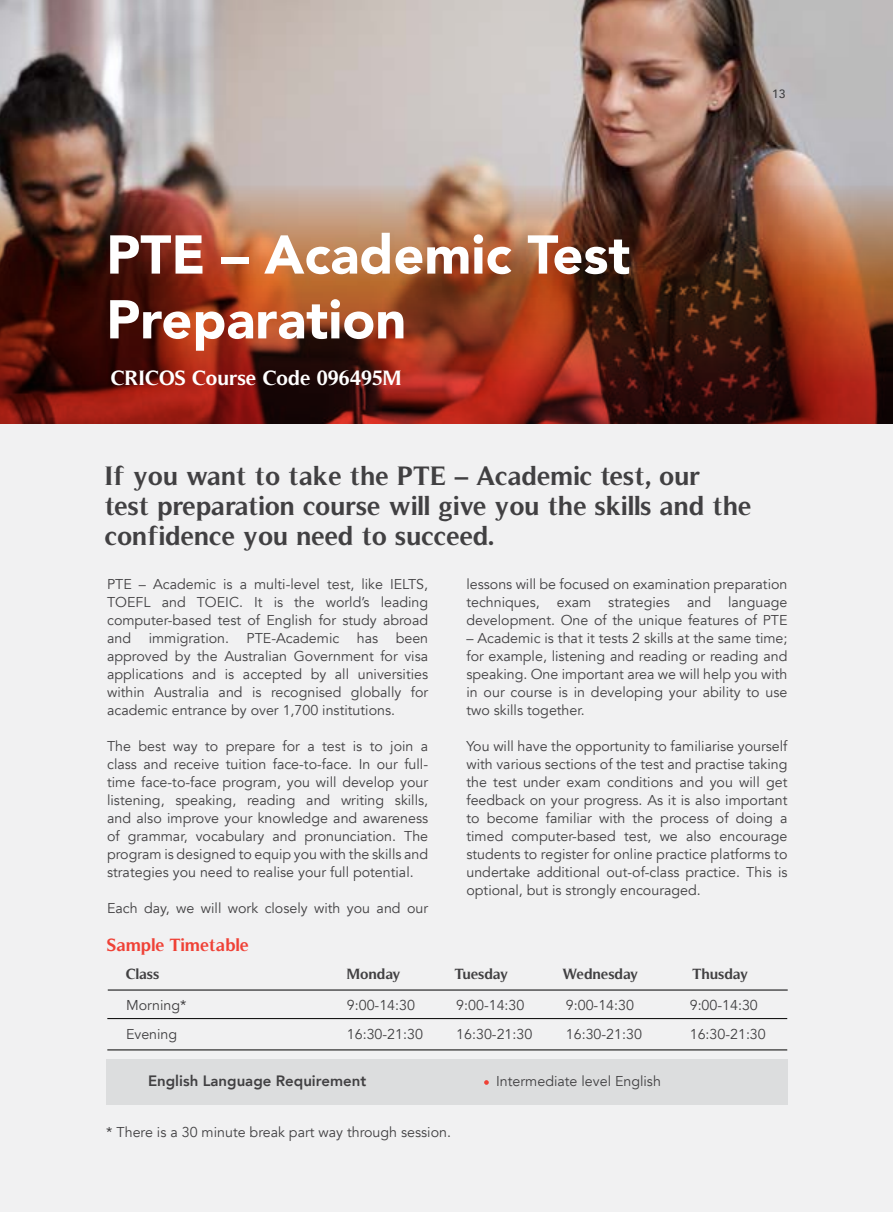
<style>
.page{position:relative;width:893px;height:1212px;background:#f1f1f2}
.page>*{position:absolute;margin:0;border:0;box-sizing:border-box;transform-origin:0 0}
.t1{font:900 54px/64.8px "Avenir";color:#fff}
.t2{font:700 27px/30px "Timeless";color:#414042}
.t3{font:700 21px "Timeless";color:#fff}
.t4{font:700 18px "Timeless";color:#ef4136}
.t5{font:700 15px "Timeless";color:#414042}
.t6{font:800 15px "Avenir";color:#414042}
.t7{font:14.25px/18px "Avenir";color:#414042;text-align:justify}
.t8{font:500 12px "Avenir";color:#414042}
</style>
<div class="page">
<img style="left:0;top:0;width:893px;height:132px">
<img style="left:0;top:132px;width:893px;height:291px">
<hr style="left:108px;top:990px;width:680px;height:1px;background:#000">
<hr style="left:107px;top:1018px;width:680px;height:1px;background:#000">
<hr style="left:107px;top:1049px;width:680px;height:1px;background:#000">
<div style="left:106px;top:1059px;width:681px;height:45px;background:#dcddde"></div>
<svg style="left:484px;top:1080px;width:5px;height:5px"></svg>
<p class="t8" style="left:772px;top:83px;width:15px">13</p>
<p class="t8" style="left:781px;top:90px;width:15px">13</p>
<h1 class="t1" style="left:106px;top:221px;width:526px">PTE – Academic Test<br>Preparation</h1>
<h3 class="t3" style="left:111px;top:365px;width:292px">CRICOS Course Code 096495M</h3>
<h2 class="t2" style="left:105px;top:460px;width:648px">If you want to take the PTE – Academic test, our test preparation course will give you the skills and the confidence you need to succeed.</h2>
<p class="t7" style="left:107px;top:576px;width:323px">PTE – Academic is a multi-level test, like IELTS, TOEFL and TOEIC. It is the world’s leading computer-based test of English for study abroad and immigration. PTE-Academic has been approved by the Australian Government for visa applications and is accepted by all universities within Australia and is recognised globally for academic entrance by over 1,700 institutions.</p>
<p class="t7" style="left:107px;top:738px;width:323px">The best way to prepare for a test is to join a class and receive tuition face-to-face. In our full&shy;time face-to-face program, you will develop your listening, speaking, reading and writing skills, and also improve your knowledge and awareness of grammar, vocabulary and pronunciation. The program is designed to equip you with the skills and strategies you need to realise your full potential.</p>
<p class="t7" style="left:107px;top:900px;width:323px">Each day, we will work closely with you and our</p>
<p class="t4" style="left:107px;top:935px;width:143px">Sample Timetable</p>
<p class="t7" style="left:466px;top:576px;width:323px">lessons will be focused on examination preparation techniques, exam strategies and language development. One of the unique features of PTE</p>
<p class="t7" style="left:466px;top:630px;width:323px">– Academic is that it tests 2 skills at the same time; for example, listening and reading or reading and speaking. One important area we will help you with in our course is in developing your ability to use two skills together.</p>
<p class="t7" style="left:466px;top:738px;width:323px">You will have the opportunity to familiarise yourself with various sections of the test and practise taking the test under exam conditions and you will get feedback on your progress. As it is also important to become familiar with the process of doing a timed computer-based test, we also encourage students to register for online practice platforms to undertake additional out-of-class practice. This is optional, but is strongly encouraged.</p>
<p class="t5" style="left:126px;top:965px;width:35px">Class</p>
<p class="t5" style="left:347px;top:965px;width:55px">Monday</p>
<p class="t5" style="left:455px;top:965px;width:55px">Tuesday</p>
<p class="t5" style="left:562px;top:965px;width:78px">Wednesday</p>
<p class="t5" style="left:692px;top:965px;width:57px">Thusday</p>
<p class="t7" style="left:347px;top:992px;width:78px;line-height:28.2px">9:00-14:30<br>16:30-21:30</p>
<p class="t7" style="left:126px;top:992px;width:62px;line-height:28.2px">Morning*<br>Evening</p>
<p class="t7" style="left:456px;top:992px;width:78px;line-height:28.2px">9:00-14:30<br>16:30-21:30</p>
<p class="t7" style="left:566px;top:992px;width:78px;line-height:28.2px">9:00-14:30<br>16:30-21:30</p>
<p class="t7" style="left:690px;top:992px;width:78px;line-height:28.2px">9:00-14:30<br>16:30-21:30</p>
<p class="t6" style="left:148px;top:1069px;width:220px">English Language Requirement</p>
<p class="t7" style="left:496px;top:1073px;width:166px">Intermediate level English</p>
<p class="t7" style="left:106px;top:1123px;width:346px">* There is a 30 minute break part way through session.</p>
</div>
